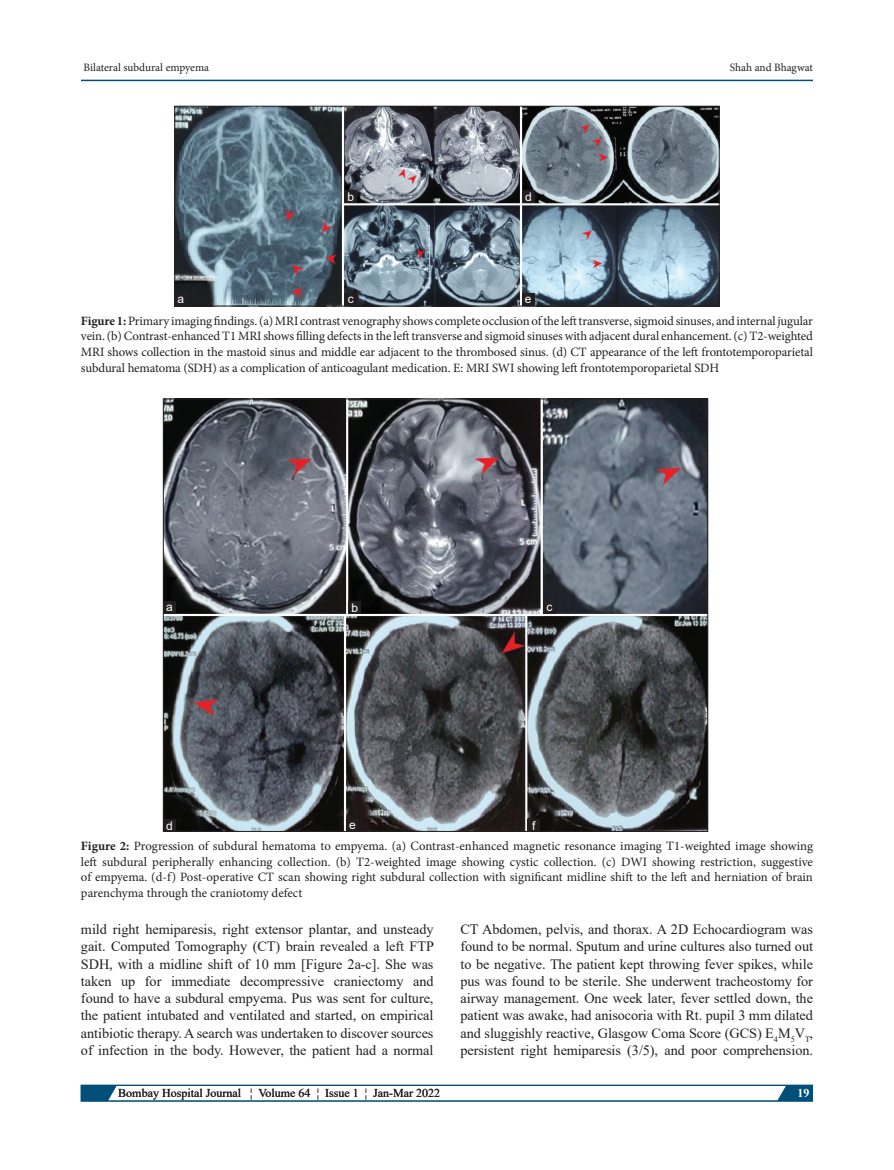
<style>
.page{position:relative;width:894px;height:1170px;background:#fff}
.page>*{position:absolute;margin:0;border:0;box-sizing:border-box;transform-origin:0 0}
.TX{font:14.25px/17.2px "Times New Roman";letter-spacing:-.005em;color:#231f20;text-align:justify}
.FGC{font:12.75px/15.8px "Minion Pro";letter-spacing:-.01em;color:#231f20;text-align:justify}
.t1{font:12px "Times New Roman";color:#231f20}
.LABEL{font:12px "Arial";color:#fff}
.t2{font:700 12px "Times New Roman";color:#fff}
.t3{font:11.25px "Minion Pro";letter-spacing:-.005em;color:#231f20}
.s1{font-weight:700}
</style>
<div class="page">
<hr style="left:81px;top:80px;width:731px;height:1px;background:#004f79">
<svg style="left:81px;top:1084px;width:732px;height:17px"></svg>
<img style="left:176px;top:108px;width:541px;height:196px">
<div style="left:174px;top:106px;width:545px;height:200px;border:1px solid #231f20"></div>
<div style="left:522px;top:190px;width:12px;height:13px;background:#231f20"></div>
<div style="left:344px;top:293px;width:13px;height:13px;background:#231f20"></div>
<div style="left:344px;top:190px;width:13px;height:13px;background:#231f20"></div>
<div style="left:174px;top:293px;width:13px;height:13px;background:#231f20"></div>
<div style="left:521px;top:293px;width:13px;height:13px;background:#231f20"></div>
<img style="left:165px;top:401px;width:540px;height:428px">
<div style="left:163px;top:819px;width:13px;height:12px;background:#231f20"></div>
<div style="left:543px;top:601px;width:12px;height:13px;background:#231f20"></div>
<div style="left:348px;top:601px;width:13px;height:13px;background:#231f20"></div>
<div style="left:527px;top:819px;width:13px;height:12px;background:#231f20"></div>
<div style="left:163px;top:601px;width:13px;height:13px;background:#231f20"></div>
<div style="left:346px;top:819px;width:12px;height:12px;background:#231f20"></div>
<p class="t3" style="left:83px;top:60px;width:127px">Bilateral subdural empyema</p>
<p class="t3" style="left:729px;top:60px;width:85px">Shah and Bhagwat</p>
<p class="LABEL" style="left:347px;top:188px;width:8px">b</p>
<p class="LABEL" style="left:525px;top:188px;width:8px">d</p>
<p class="LABEL" style="left:177px;top:291px;width:8px">a</p>
<p class="LABEL" style="left:524px;top:291px;width:8px">e</p>
<p class="LABEL" style="left:347px;top:291px;width:7px">c</p>
<p class="FGC" style="left:81px;top:313px;width:733px"><span class="s1">Figure 1:</span> Primary imaging findings. (a) MRI contrast venography shows complete occlusion of the left transverse, sigmoid sinuses, and internal jugular vein. (b) Contrast-enhanced T1 MRI shows filling defects in the left transverse and sigmoid sinuses with adjacent dural enhancement. (c) T2-weighted MRI shows collection in the mastoid sinus and middle ear adjacent to the thrombosed sinus. (d) CT appearance of the left frontotemporoparietal subdural hematoma (SDH) as a complication of anticoagulant medication. E: MRI SWI showing left frontotemporoparietal SDH</p>
<p class="LABEL" style="left:166px;top:598px;width:8px">a</p>
<p class="LABEL" style="left:166px;top:817px;width:8px">d</p>
<p class="LABEL" style="left:351px;top:600px;width:8px">b</p>
<p class="LABEL" style="left:546px;top:598px;width:7px">c</p>
<p class="LABEL" style="left:349px;top:816px;width:8px">e</p>
<p class="LABEL" style="left:532px;top:817px;width:5px">f</p>
<p class="FGC" style="left:81px;top:838px;width:733px"><span class="s1">Figure 2:</span> Progression of subdural hematoma to empyema. (a) Contrast-enhanced magnetic resonance imaging T1-weighted image showing left subdural peripherally enhancing collection. (b) T2-weighted image showing cystic collection. (c) DWI showing restriction, suggestive of empyema. (d-f) Post-operative CT scan showing right subdural collection with significant midline shift to the left and herniation of brain parenchyma through the craniotomy defect</p>
<p class="TX" style="left:81px;top:920px;width:354px">mild right hemiparesis, right extensor plantar, and unsteady gait. Computed Tomography (CT) brain revealed a left FTP SDH, with a midline shift of 10 mm [Figure 2a-c]. She was taken up for immediate decompressive craniectomy and found to have a subdural empyema. Pus was sent for culture, the patient intubated and ventilated and started, on empirical antibiotic therapy. A search was undertaken to discover sources of infection in the body. However, the patient had a normal</p>
<p class="TX" style="left:460px;top:920px;width:354px">CT Abdomen, pelvis, and thorax. A 2D Echocardiogram was found to be normal. Sputum and urine cultures also turned out to be negative. The patient kept throwing fever spikes, while pus was found to be sterile. She underwent tracheostomy for airway management. One week later, fever settled down, the patient was awake, had anisocoria with Rt. pupil 3 mm dilated and sluggishly reactive, Glasgow Coma Score (GCS) E<sub>4</sub>M<sub>5</sub>V<sub>T</sub>, persistent right hemiparesis (3/5), and poor comprehension.</p>
<p class="t1" style="left:118px;top:1084px;width:250px">Bombay Hospital Journal ¦ Volume 64 ¦ Issue 1 ¦</p>
<p class="t1" style="left:373px;top:1084px;width:68px">Jan-Mar 2022</p>
<p class="t2" style="left:797px;top:1084px;width:13px">19</p>
</div>
